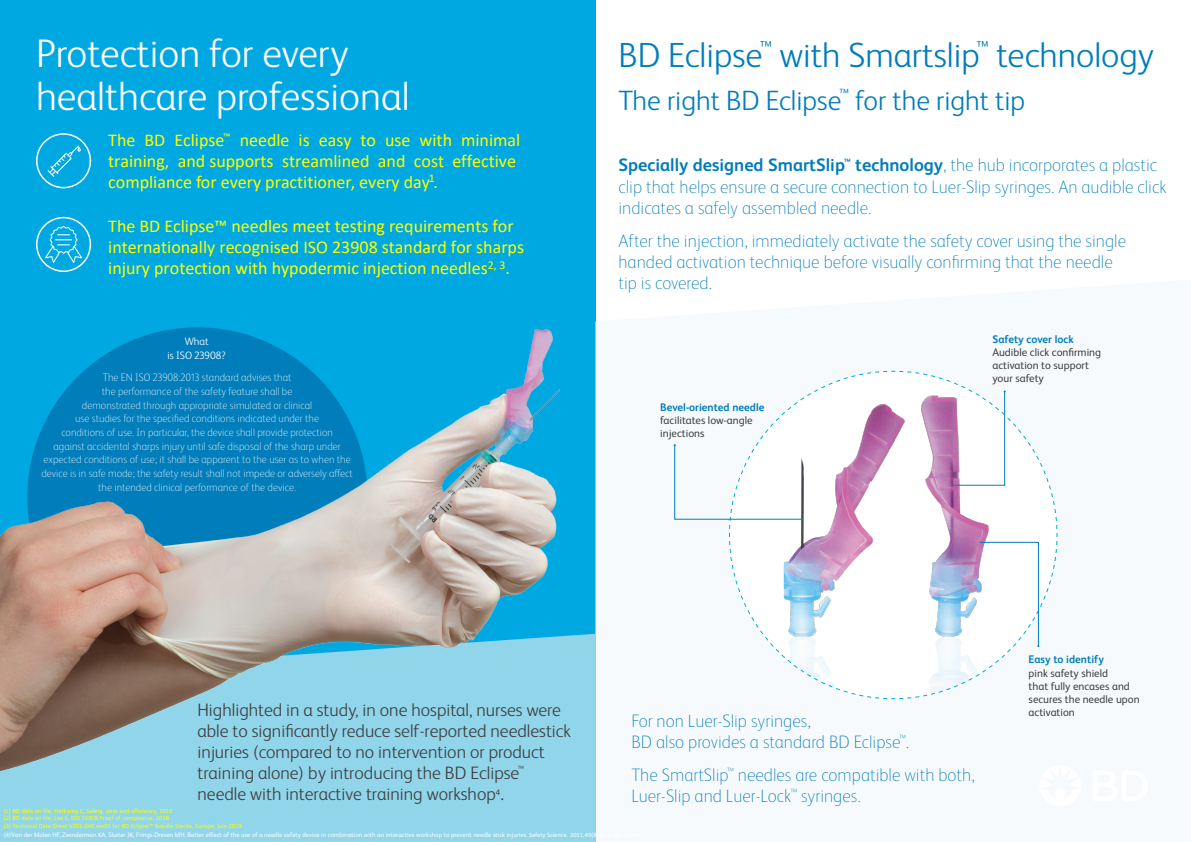
<style>
.page{position:relative;width:1191px;height:842px;background:#fff}
.page>*{position:absolute;margin:0;border:0;box-sizing:border-box;transform-origin:0 0}
.t1{font:300 40px/43px "FS Albert Pro";color:#fff}
.t2{font:300 35px "FS Albert Pro";color:#007dbb}
.t3{font:300 28px "FS Albert Pro";color:#007dbb}
.t4{font:100 18px/21px "FS Albert Pro";color:#007dbb}
.t5{font:18px/21px "Calibri";color:#ff0}
.t6{font:300 18px/21px "FS Albert Pro";color:#3e3e3f}
.Txt_Standard{font:11px/13.2px "FS Albert Pro";color:#3e3e3f}
.Txt_Standard-2{font:700 11px "FS Albert Pro";color:#007dbb}
.t7{font:100 10.7px/13.7px "FS Albert Pro";color:#fff;text-align:center}
.t8{font:300 10.7px/13.7px "FS Albert Pro";color:#fff;text-align:center}
.Texte_10{font:6.5px/8px "Calibri";color:#ff0}
.s1{font-weight:700}
.s2{font-family:"FS Albert Pro";color:#fff}
.s3{color:#fff}
</style>
<div class="page">
<div style="left:0;top:0;width:595px;height:842px;background:#00a8e2"></div>
<div style="left:0;top:634px;width:595px;height:208px;background:#91d5ea"></div>
<svg style="left:728px;top:370px;width:330px;height:330px"></svg>
<svg style="left:673px;top:370px;width:215px;height:162px"></svg>
<svg style="left:896px;top:370px;width:162px;height:160px"></svg>
<svg style="left:898px;top:538px;width:160px;height:162px"></svg>
<div style="left:36px;top:133px;width:55px;height:55px;border:1px solid #fff;border-radius:50%"></div>
<svg style="left:48px;top:145px;width:33px;height:32px"></svg>
<div style="left:36px;top:217px;width:55px;height:55px;border:1px solid #fff;border-radius:50%"></div>
<svg style="left:45px;top:226px;width:37px;height:37px"></svg>
<img style="left:0;top:327px;width:559px;height:461px">
<p class="t1" style="left:36px;top:29px;width:375px">Protection for every healthcare professional</p>
<p class="t5" style="left:108px;top:129px;width:413px">The BD Eclipse<sup>™</sup> needle is easy to use with minimal training, and supports streamlined and cost effective compliance for every practitioner, every day<sup>1</sup>.</p>
<p class="t5" style="left:108px;top:215px;width:417px">The BD Eclipse™ needles meet testing requirements for internationally recognised ISO 23908 standard for sharps injury protection with hypodermic injection needles<sup>2,</sup> <sup>3</sup>.</p>
<p class="t8" style="left:167px;top:334px;width:60px">What<br>is ISO 23908?</p>
<p class="t7" style="left:41px;top:370px;width:313px">The EN ISO 23908:2013 standard advises that<br>the performance of the safety feature shall be<br>demonstrated through appropriate simulated or clinical<br>use studies for the specified conditions indicated under the<br>conditions of use. In particular, the device shall provide protection<br>against accidental sharps injury until safe disposal of the sharp under expected conditions of use; it shall be apparent to the user as to when the device is in safe mode; the safety result shall not impede or adversely affect the intended clinical performance of the device.</p>
<p class="t2" style="left:618px;top:31px;width:537px">BD Eclipse<sup>™</sup> with Smartslip<sup>™</sup> technology</p>
<p class="t3" style="left:618px;top:81px;width:408px">The right BD Eclipse<sup>™</sup> for the right tip</p>
<p class="t4" style="left:618px;top:154px;width:549px"><span class="s1">Specially designed SmartSlip</span><sup>™</sup> <span class="s1">technology</span>, the hub incorporates a plastic clip that helps ensure a secure connection to Luer-Slip syringes. An audible click indicates a safely assembled needle.</p>
<p class="t4" style="left:618px;top:230px;width:509px">After the injection, immediately activate the safety cover using the single handed activation technique before visually confirming that the needle tip is covered.</p>
<p class="Txt_Standard-2" style="left:660px;top:399px;width:106px">Bevel-oriented needle</p>
<p class="Txt_Standard" style="left:660px;top:413px;width:94px">facilitates low-angle injections</p>
<p class="Txt_Standard-2" style="left:992px;top:331px;width:83px">Safety cover lock</p>
<p class="Txt_Standard" style="left:992px;top:345px;width:110px">Audible click confirming activation to support your safety</p>
<p class="t6" style="left:197px;top:698px;width:375px">Highlighted in a study, in one hospital, nurses were able to significantly reduce self-reported needlestick injuries (compared to no intervention or product training alone) by introducing the BD Eclipse<sup>™ </sup>needle with interactive training workshop<sup>4</sup>.</p>
<p class="t4" style="left:631px;top:709px;width:279px">For non Luer-Slip syringes,<br>BD also provides a standard BD Eclipse<sup>™</sup>.</p>
<p class="t4" style="left:631px;top:763px;width:345px">The SmartSlip<sup>™</sup> needles are compatible with both,</p>
<p class="t4" style="left:631px;top:784px;width:231px">Luer-Slip and Luer-Lock<sup>™</sup> syringes.</p>
<p class="Txt_Standard-2" style="left:1028px;top:652px;width:77px">Easy to identify</p>
<p class="Txt_Standard" style="left:1028px;top:665px;width:113px">pink safety shield<br>that fully encases and secures the needle upon activation</p>
<p class="Texte_10" style="left:4px;top:806px;width:639px">(1) BD data on file, Hetkamp C, Safety, ease and efficiency, 2016<br>(2) BD data on file, Lee E, ISO 23908 Proof of compliance, 2018<br>(3) Technical Data Sheet V201-048 rev01 for BD Eclipse™ Needle Sterile, Europe, July 2019<br><span class="s2">(</span><span class="s3">4</span><span class="s2">)Van der Molen HF, Zwinderman KA, Sluiter JK, Frings-Dresen MH. Better effect of the use of a needle safety device in combination with an interactive workshop to prevent needle stick injuries.</span> <span class="s3">Safety Science. 2011;49(8–9):1180–1186.6</span></p>
</div>
